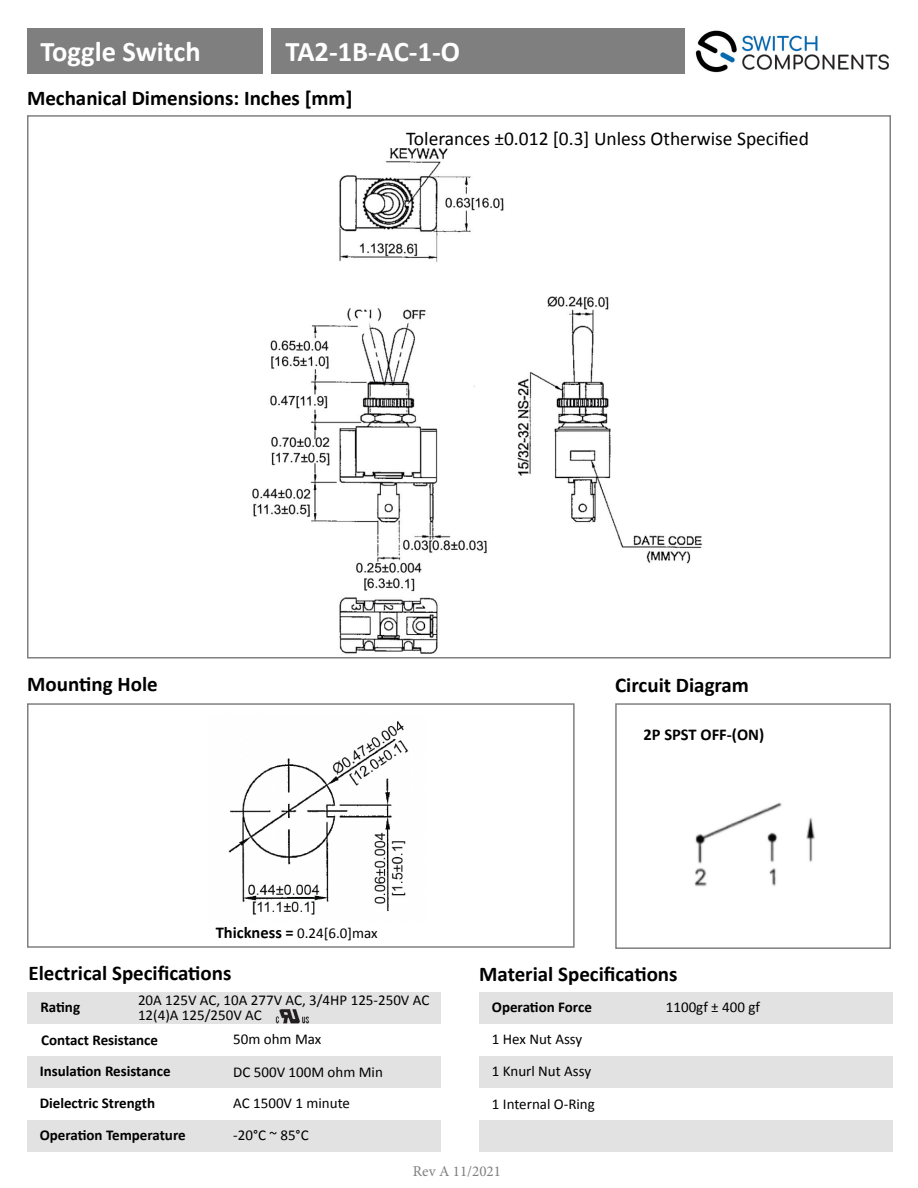
<style>
.page{position:relative;width:918px;height:1188px;background:#fff}
.page>*{position:absolute;margin:0;border:0;box-sizing:border-box;transform-origin:0 0}
.t1{font:700 28.5px "Calibri";color:#fff}
.t2{font:700 21px "Calibri";color:#000}
.t3{font:19.5px "Calibri";color:#000}
.t4{font:700 16.5px "Calibri";color:#000}
.t5{font:15px "Calibri";color:#000}
.t6{font:700 15px "Calibri";color:#000}
.t7{font:15px "Minion Pro";color:#7f7f7f}
.s1{font-weight:700;font-size:16.5px}
</style>
<div class="page">
<img style="left:695px;top:30px;width:194px;height:43px">
<div style="left:27px;top:29px;width:236px;height:45px;background:#7f7f7f"></div>
<img style="left:228px;top:720px;width:181px;height:195px">
<div style="left:27px;top:703px;width:548px;height:245px;border:2px solid #7f7f7f"></div>
<img style="left:252px;top:148px;width:451px;height:506px">
<img style="left:694px;top:802px;width:121px;height:85px">
<div style="left:615px;top:703px;width:276px;height:246px;border:2px solid #7f7f7f"></div>
<div style="left:27px;top:992px;width:414px;height:31px;background:#e2e2e2"></div>
<div style="left:479px;top:992px;width:414px;height:31px;background:#e2e2e2"></div>
<div style="left:27px;top:1056px;width:414px;height:32px;background:#e2e2e2"></div>
<div style="left:27px;top:1120px;width:414px;height:32px;background:#e2e2e2"></div>
<div style="left:479px;top:1056px;width:414px;height:32px;background:#e2e2e2"></div>
<div style="left:479px;top:1120px;width:414px;height:32px;background:#e2e2e2"></div>
<div style="left:271px;top:28px;width:414px;height:46px;background:#7f7f7f"></div>
<div style="left:358px;top:312px;width:12px;height:22px;background:#fff"></div>
<img style="left:275px;top:1009px;width:34px;height:14px">
<p class="t1" style="left:40px;top:31px;width:162px">Toggle Switch</p>
<p class="t1" style="left:286px;top:31px;width:176px">TA2-1B-AC-1-O</p>
<p class="t2" style="left:27px;top:83px;width:327px">Mechanical Dimensions: Inches [mm]</p>
<p class="t3" style="left:406px;top:126px;width:404px">Tolerances ±0.012 [0.3] Unless Otherwise Specified</p>
<p class="t2" style="left:27px;top:669px;width:132px">Mounting Hole</p>
<p class="t2" style="left:615px;top:671px;width:135px">Circuit Diagram</p>
<p class="t5" style="left:216px;top:924px;width:163px"><span class="s1">Thickness =</span> 0.24[6.0]max</p>
<p class="t4" style="left:644px;top:722px;width:122px">2P SPST OFF-(ON)</p>
<p class="t2" style="left:28px;top:958px;width:205px">Electrical Specifications</p>
<p class="t2" style="left:479px;top:959px;width:200px">Material Specifications</p>
<p class="t5" style="left:138px;top:990px;width:293px">20A 125V AC, 10A 277V AC, 3/4HP 125-250V AC</p>
<p class="t5" style="left:138px;top:1006px;width:125px">12(4)A 125/250V AC</p>
<p class="t6" style="left:40px;top:996px;width:41px">Rating</p>
<p class="t6" style="left:492px;top:996px;width:101px">Operation Force</p>
<p class="t6" style="left:41px;top:1029px;width:118px">Contact Resistance</p>
<p class="t5" style="left:233px;top:1030px;width:90px">50m ohm Max</p>
<p class="t5" style="left:492px;top:1030px;width:92px">1 Hex Nut Assy</p>
<p class="t6" style="left:40px;top:1061px;width:132px">Insulation Resistance</p>
<p class="t6" style="left:40px;top:1093px;width:117px">Dielectric Strength</p>
<p class="t6" style="left:40px;top:1125px;width:148px">Operation Temperature</p>
<p class="t5" style="left:233px;top:1062px;width:151px">DC 500V 100M ohm Min</p>
<p class="t5" style="left:233px;top:1094px;width:118px">AC 1500V 1 minute</p>
<p class="t5" style="left:233px;top:1126px;width:77px">-20°C ~ 85°C</p>
<p class="t5" style="left:492px;top:1062px;width:101px">1 Knurl Nut Assy</p>
<p class="t5" style="left:492px;top:1094px;width:105px">1 Internal O-Ring</p>
<p class="t7" style="left:413px;top:1162px;width:90px">Rev A 11/2021</p>
<p class="t5" style="left:666px;top:998px;width:96px">1100gf ± 400 gf</p>
</div>
